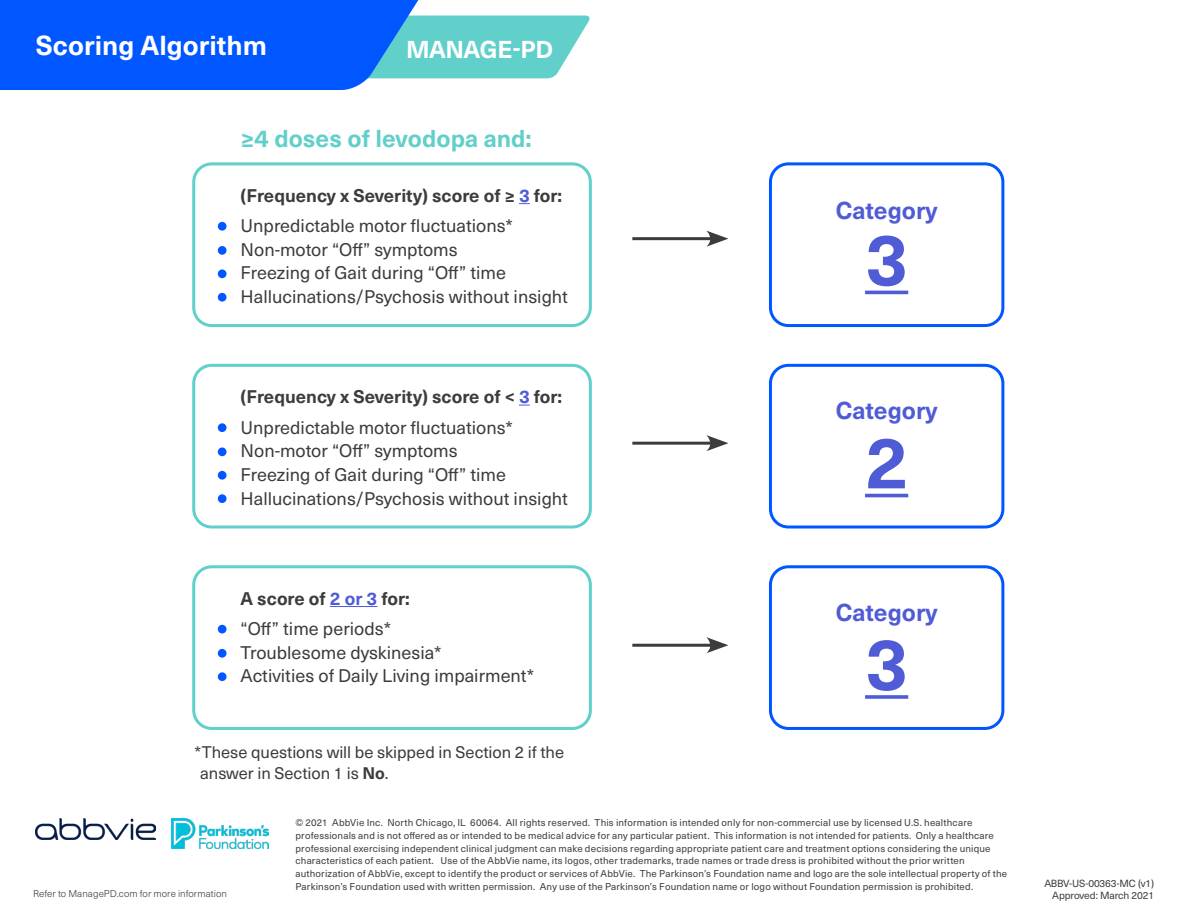
<style>
.page{position:relative;width:1188px;height:918px;background:#fff}
.page>*{position:absolute;margin:0;border:0;box-sizing:border-box;transform-origin:0 0}
.t1{font:700 72px "Neue Haas Unica Pro";color:#4f5cd6}
.t2{font:700 27px "Neue Haas Unica Pro";color:#fff}
.t3{font:700 24px "Neue Haas Unica Pro";color:#4f5cd6}
.t4{font:700 24px "Neue Haas Unica Pro";color:#61cfca}
.t5{font:700 24px "Neue Haas Unica Pro";letter-spacing:-.02em;color:#fff}
.t6{font:18px "Neue Haas Unica Pro";color:#3c3c3c}
.t7{font:700 18px "Neue Haas Unica Pro";color:#3c3c3c}
.t8{font:16.5px/21px "Neue Haas Unica Pro";letter-spacing:-.005em;color:#3c3c3c}
.t9{font:10.2px/11.7px "Neue Haas Unica Pro";letter-spacing:-.01em;color:#3c3c3c;text-align:right}
.t10{font:9.75px/12.8px "Neue Haas Unica Pro";letter-spacing:.015em;color:#3c3c3c}
.t11{font:300 9.75px "Neue Haas Unica Pro";letter-spacing:.005em;color:#3c3c3c}
.s1{color:#4f5cd6}
.s2{font-weight:700}
</style>
<div class="page">
<svg style="left:0;top:0;width:590px;height:90px;background:#3485f3"></svg>
<img style="left:171px;top:818px;width:97px;height:31px">
<img style="left:35px;top:818px;width:120px;height:21px">
<hr style="left:330px;top:606px;width:47px;height:1px;background:#4f5cd6">
<div style="left:192px;top:162px;width:400px;height:165px;border:3px solid #61cfca;border-radius:18px"></div>
<div style="left:769px;top:162px;width:235px;height:165px;border:3px solid #0057ff;border-radius:18px"></div>
<div style="left:769px;top:364px;width:235px;height:165px;border:3px solid #0057ff;border-radius:18px"></div>
<div style="left:769px;top:565px;width:235px;height:165px;border:3px solid #0057ff;border-radius:18px"></div>
<div style="left:192px;top:364px;width:400px;height:165px;border:3px solid #61cfca;border-radius:18px"></div>
<div style="left:192px;top:565px;width:400px;height:165px;border:3px solid #61cfca;border-radius:18px"></div>
<div style="left:218px;top:222px;width:9px;height:9px;background:#0057ff;border-radius:50%"></div>
<div style="left:218px;top:423px;width:9px;height:9px;background:#0057ff;border-radius:50%"></div>
<div style="left:218px;top:625px;width:9px;height:8px;background:#0057ff;border-radius:50%"></div>
<div style="left:218px;top:246px;width:9px;height:9px;background:#0057ff;border-radius:50%"></div>
<div style="left:218px;top:447px;width:9px;height:9px;background:#0057ff;border-radius:50%"></div>
<div style="left:218px;top:649px;width:9px;height:9px;background:#0057ff;border-radius:50%"></div>
<div style="left:218px;top:269px;width:9px;height:9px;background:#0057ff;border-radius:50%"></div>
<div style="left:218px;top:471px;width:9px;height:9px;background:#0057ff;border-radius:50%"></div>
<div style="left:218px;top:672px;width:9px;height:9px;background:#0057ff;border-radius:50%"></div>
<div style="left:218px;top:293px;width:9px;height:9px;background:#0057ff;border-radius:50%"></div>
<div style="left:218px;top:494px;width:9px;height:9px;background:#0057ff;border-radius:50%"></div>
<hr style="left:865px;top:291px;width:43px;height:3px;background:#4f5cd6">
<hr style="left:865px;top:494px;width:43px;height:3px;background:#4f5cd6">
<svg style="left:865px;top:695px;width:43px;height:4px"></svg>
<hr style="left:632px;top:237px;width:83px;height:3px;background:#3c3c3c">
<svg style="left:706px;top:231px;width:22px;height:16px"></svg>
<hr style="left:632px;top:442px;width:83px;height:3px;background:#3c3c3c">
<svg style="left:706px;top:435px;width:22px;height:16px"></svg>
<hr style="left:632px;top:644px;width:83px;height:3px;background:#3c3c3c">
<svg style="left:706px;top:637px;width:22px;height:16px"></svg>
<h2 class="t2" style="left:36px;top:29px;width:232px">Scoring Algorithm</h2>
<h3 class="t5" style="left:406px;top:34px;width:149px">MANAGE-PD</h3>
<p class="t4" style="left:241px;top:124px;width:292px">≥4 doses of levodopa and:</p>
<p class="t7" style="left:241px;top:184px;width:323px">(Frequency x Severity) score of ≥ <span class="s1">3</span> for:</p>
<p class="t6" style="left:241px;top:215px;width:274px">Unpredictable motor fluctuations*</p>
<p class="t6" style="left:241px;top:239px;width:219px">Non-motor “Off” symptoms</p>
<p class="t6" style="left:241px;top:262px;width:267px">Freezing of Gait during “Off” time</p>
<p class="t6" style="left:241px;top:286px;width:329px">Hallucinations/Psychosis without insight</p>
<p class="t7" style="left:241px;top:386px;width:323px">(Frequency x Severity) score of &lt; <span class="s1">3</span> for:</p>
<p class="t6" style="left:241px;top:417px;width:274px">Unpredictable motor fluctuations*</p>
<p class="t6" style="left:241px;top:440px;width:219px">Non-motor “Off” symptoms</p>
<p class="t6" style="left:241px;top:464px;width:267px">Freezing of Gait during “Off” time</p>
<p class="t6" style="left:241px;top:487px;width:329px">Hallucinations/Psychosis without insight</p>
<p class="t7" style="left:241px;top:587px;width:171px">A score of <span class="s1">2 or 3</span> for:</p>
<p class="t6" style="left:241px;top:618px;width:152px">“Off” time periods*</p>
<p class="t6" style="left:241px;top:642px;width:202px">Troublesome dyskinesia*</p>
<p class="t6" style="left:241px;top:665px;width:295px">Activities of Daily Living impairment*</p>
<p class="t8" style="left:200px;top:741px;width:365px;text-indent:-6px">*These questions will be skipped in Section 2 if the answer in Section 1 is <span class="s2">No</span>.</p>
<p class="t3" style="left:836px;top:196px;width:103px">Category</p>
<p class="t1" style="left:865px;top:216px;width:45px">3</p>
<p class="t3" style="left:836px;top:396px;width:103px">Category</p>
<p class="t1" style="left:865px;top:419px;width:45px">2</p>
<p class="t3" style="left:836px;top:598px;width:103px">Category</p>
<p class="t1" style="left:865px;top:620px;width:45px">3</p>
<p class="t11" style="left:33px;top:888px;width:196px">Refer to ManagePD.com for more information</p>
<p class="t10" style="left:296px;top:816px;width:713px">© 2021 AbbVie Inc. North Chicago, IL 60064. All rights reserved. This information is intended only for non-commercial use by licensed U.S. healthcare professionals and is not offered as or intended to be medical advice for any particular patient. This information is not intended for patients. Only a healthcare professional exercising independent clinical judgment can make decisions regarding appropriate patient care and treatment options considering the unique characteristics of each patient. Use of the AbbVie name, its logos, other trademarks, trade names or trade dress is prohibited without the prior written authorization of AbbVie, except to identify the product or services of AbbVie. The Parkinson’s Foundation name and logo are the sole intellectual property of the Parkinson’s Foundation used with written permission. Any use of the Parkinson’s Foundation name or logo without Foundation permission is prohibited.</p>
<p class="t9" style="left:1044px;top:878px;width:111px">ABBV-US-00363-MC (v1)<br>Approved: March 2021</p>
</div>
